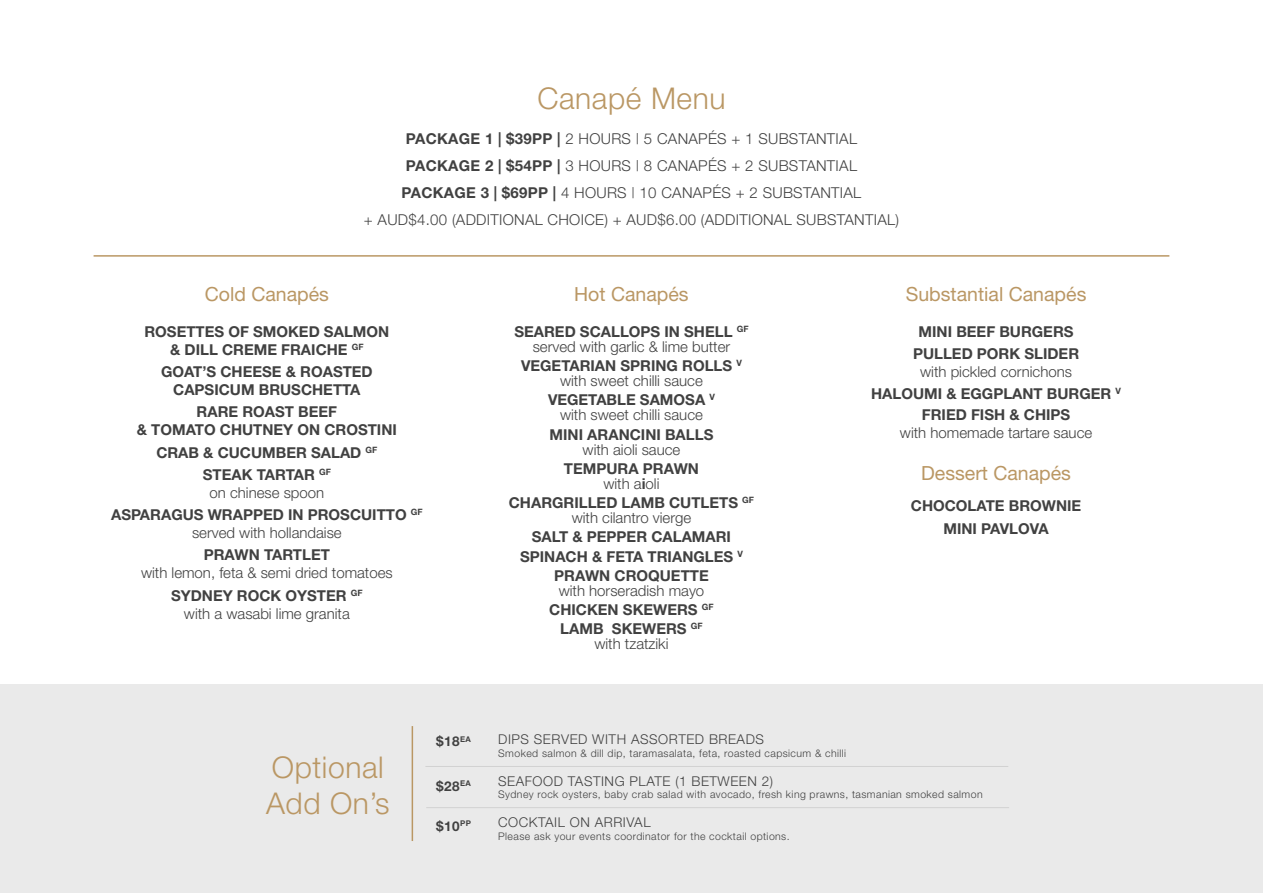
<style>
.page{position:relative;width:1263px;height:893px;background:#fff}
.page>*{position:absolute;margin:0;border:0;box-sizing:border-box;transform-origin:0 0}
.t1{font:300 30px/36px "Helvetica Neue";letter-spacing:.02em;color:#ba9764}
.t2{font:19.5px "Helvetica Neue";color:#ba9764}
.t3{font:700 15px/19.2px "Helvetica Neue";color:#414141;text-align:center}
.t4{font:300 15px/22.2px "Helvetica Neue";color:#414141;text-align:center}
.t5{font:700 15px "Helvetica Neue";letter-spacing:.02em;color:#414141}
.t6{font:300 13.5px "Helvetica Neue";letter-spacing:.04em;color:#414141}
.t7{font:700 13.5px "Helvetica Neue";color:#414141}
.t8{font:300 10.5px "Helvetica Neue";letter-spacing:.04em;color:#414141}
.t9{font:700 8.7px "Helvetica Neue";color:#414141}
.s1{font-weight:300}
.s2{font-weight:700}
</style>
<div class="page">
<hr style="left:94px;top:255px;width:1075px;height:2px;background:#ba9764">
<div style="left:0;top:685px;width:1263px;height:208px;background:#eaeaea"></div>
<hr style="left:412px;top:726px;width:1px;height:115px;background:#ba9764">
<hr style="left:425px;top:766px;width:583px;height:1px;background:#d2d2d2">
<hr style="left:426px;top:807px;width:583px;height:1px;background:#d2d2d2">
<h1 class="t1" style="left:537px;top:79px;width:190px">Canapé Menu</h1>
<p class="t5" style="left:406px;top:130px;width:263px">PACKAGE 1 | $39PP | <span class="s1">2 HOURS | 5 canap</span></p>
<p class="t4" style="left:708px;top:127px;width:61px">és + 1 substantial</p>
<p class="t5" style="left:406px;top:157px;width:263px">PACKAGE 2 | $54PP | <span class="s1">3 HOURS | 8 canap</span></p>
<p class="t4" style="left:708px;top:154px;width:61px">és + 2 substantial</p>
<p class="t5" style="left:402px;top:184px;width:271px">PACKAGE 3 | $69PP | <span class="s1">4 HOURS | 10 canap</span></p>
<p class="t4" style="left:712px;top:181px;width:61px">és + 2 substantial</p>
<p class="t4" style="left:364px;top:208px;width:102px">+ AUD$4.00 (additional</p>
<p class="t4" style="left:548px;top:208px;width:11px">choice</p>
<p class="t4" style="left:604px;top:208px;width:111px">) + AUD$6.00 (additional</p>
<p class="t4" style="left:796px;top:208px;width:20px">Substantial</p>
<p class="t4" style="left:895px;top:208px;width:5px">)</p>
<h2 class="t2" style="left:205px;top:282px;width:126px">Cold Canapés</h2>
<p class="t3" style="left:144px;top:322px;width:11px">ROSETTES</p>
<p class="t3" style="left:228px;top:322px;width:37px">OF SMOKED</p>
<p class="t3" style="left:324px;top:322px;width:12px">SALMON</p>
<p class="t3" style="left:170px;top:340px;width:24px">&amp; DILL</p>
<p class="t3" style="left:222px;top:340px;width:12px">CREME</p>
<p class="t3" style="left:281px;top:340px;width:19px">FRAIC</p>
<p class="t3" style="left:327px;top:340px;width:38px">HE <sup>GF</sup></p>
<p class="t3" style="left:161px;top:362px;width:12px">GOAT</p>
<p class="t3" style="left:202px;top:362px;width:51px">’S CHEESE</p>
<p class="t3" style="left:286px;top:362px;width:26px">&amp; ROASTED</p>
<p class="t3" style="left:173px;top:380px;width:11px">CAPSICUM</p>
<p class="t3" style="left:259px;top:380px;width:22px">BRUSC</p>
<p class="t3" style="left:312px;top:380px;width:22px">HETTA</p>
<p class="t3" style="left:197px;top:402px;width:12px">RARE</p>
<p class="t3" style="left:242px;top:402px;width:12px">ROAST</p>
<p class="t3" style="left:298px;top:402px;width:40px">BEEF</p>
<p class="t3" style="left:137px;top:420px;width:27px">&amp; TOMATO</p>
<p class="t3" style="left:220px;top:420px;width:34px">CHUTNE</p>
<p class="t3" style="left:283px;top:420px;width:51px">Y ON CROSTINI</p>
<p class="t3" style="left:156px;top:442px;width:222px">CRAB &amp; CUCUMBER SALAD <sup>GF</sup></p>
<p class="t3" style="left:203px;top:465px;width:11px">STEAK</p>
<p class="t3" style="left:257px;top:465px;width:11px">TARTAR</p>
<p class="t9" style="left:319px;top:466px;width:13px">GF</p>
<p class="t4" style="left:209px;top:481px;width:116px">on chinese spoon</p>
<p class="t3" style="left:111px;top:505px;width:12px">ASPARAGUS</p>
<p class="t3" style="left:208px;top:505px;width:26px">WRAPPED</p>
<p class="t3" style="left:288px;top:505px;width:31px">IN PROSCUITTO</p>
<p class="t9" style="left:411px;top:507px;width:13px">GF</p>
<p class="t4" style="left:192px;top:521px;width:151px">served with hollandaise</p>
<p class="t3" style="left:204px;top:545px;width:12px">PRA</p>
<p class="t3" style="left:235px;top:545px;width:40px">WN TARTLET</p>
<p class="t4" style="left:141px;top:562px;width:253px">with lemon, feta &amp; semi dried tomatoes<br><span class="s2">SYDNEY ROCK OYSTER</span> <sup>GF</sup></p>
<p class="t4" style="left:184px;top:602px;width:167px">with a wasabi lime granita</p>
<h2 class="t2" style="left:574px;top:282px;width:116px">Hot Canapés</h2>
<p class="t4" style="left:514px;top:324px;width:235px;line-height:15px"><span class="s2">SEARED SCALLOPS IN SHELL</span> <sup>GF </sup>served with garlic &amp; lime butter</p>
<p class="t3" style="left:521px;top:356px;width:11px">VEGETARIAN</p>
<p class="t3" style="left:620px;top:356px;width:11px">SPRING</p>
<p class="t3" style="left:682px;top:356px;width:11px">ROLLS</p>
<p class="t9" style="left:736px;top:358px;width:7px">V</p>
<p class="t4" style="left:548px;top:371px;width:168px;line-height:19.2px">with sweet chilli sauce<br><span class="s2">VEGETABLE SAMOSA</span> <sup>V</sup></p>
<p class="t4" style="left:560px;top:404px;width:144px">with sweet chilli sauce</p>
<p class="t3" style="left:549px;top:424px;width:165px">MINI ARANCINI BALLS</p>
<p class="t4" style="left:583px;top:438px;width:99px">with aioli sauce</p>
<p class="t3" style="left:564px;top:459px;width:12px">TEMPURA</p>
<p class="t3" style="left:643px;top:459px;width:12px">PRA</p>
<p class="t3" style="left:674px;top:459px;width:25px">WN</p>
<p class="t4" style="left:603px;top:472px;width:58px">with a<span class="s2">I</span>oli</p>
<p class="t3" style="left:509px;top:493px;width:33px">CHARGRILLED</p>
<p class="t3" style="left:622px;top:493px;width:12px">LAM</p>
<p class="t3" style="left:654px;top:493px;width:26px">B CUTLETS</p>
<p class="t9" style="left:742px;top:495px;width:13px">GF</p>
<p class="t4" style="left:572px;top:506px;width:121px">with cilantro vierge</p>
<p class="t3" style="left:532px;top:527px;width:10px">SALT</p>
<p class="t3" style="left:572px;top:527px;width:26px">&amp; PEPPER</p>
<p class="t3" style="left:651px;top:527px;width:11px">CALAMARI</p>
<p class="t3" style="left:520px;top:546px;width:11px">SPINAC</p>
<p class="t3" style="left:577px;top:546px;width:49px">H &amp; FETA</p>
<p class="t3" style="left:648px;top:546px;width:11px">TRIANGLES</p>
<p class="t9" style="left:737px;top:548px;width:7px">V</p>
<p class="t3" style="left:554px;top:566px;width:156px">PRAWN CROQUETTE</p>
<p class="t3" style="left:549px;top:581px;width:165px"><span class="s1">with horseradish mayo<br></span>CHICKEN SKEWERS <sup>GF<br></sup>LAMB SKEWERS <sup>GF</sup></p>
<p class="t4" style="left:594px;top:633px;width:76px">with tzatziki</p>
<h2 class="t2" style="left:906px;top:282px;width:182px">Substantial Canapés</h2>
<p class="t3" style="left:918px;top:322px;width:9px">MINI</p>
<p class="t3" style="left:913px;top:320px;width:168px;line-height:22.2px;text-align:left;text-indent:43px">BEEF BURGERS<br>PULLED PORK SLIDER</p>
<p class="t4" style="left:920px;top:360px;width:153px">with pickled cornichons</p>
<p class="t3" style="left:871px;top:384px;width:22px">HALOUMI</p>
<p class="t3" style="left:946px;top:384px;width:26px">&amp; EGGPLANT</p>
<p class="t3" style="left:1047px;top:384px;width:23px">BURGER</p>
<p class="t9" style="left:1115px;top:386px;width:7px">V</p>
<p class="t3" style="left:922px;top:405px;width:19px">FRIED</p>
<p class="t3" style="left:971px;top:405px;width:84px">FISH &amp; CHIPS</p>
<p class="t4" style="left:900px;top:422px;width:194px">with homemade tartare sauce</p>
<h2 class="t2" style="left:921px;top:461px;width:151px">Dessert Canapés</h2>
<p class="t3" style="left:911px;top:496px;width:35px">CHOCO</p>
<p class="t3" style="left:968px;top:496px;width:10px">LATE</p>
<p class="t3" style="left:1009px;top:496px;width:57px">BROWNIE</p>
<p class="t3" style="left:943px;top:518px;width:9px">MINI</p>
<p class="t3" style="left:981px;top:518px;width:11px">PAVLOVA</p>
<h1 class="t1" style="left:266px;top:749px;width:125px">Optional<br>Add On’s</h1>
<p class="t7" style="left:436px;top:733px;width:36px">$18<sup>EA</sup></p>
<p class="t7" style="left:436px;top:777px;width:36px">$28<sup>EA</sup></p>
<p class="t7" style="left:436px;top:818px;width:31px">$10<sup>PP</sup></p>
<p class="t6" style="left:498px;top:731px;width:267px">DIPS SERVED WITH ASSORTED BREADS</p>
<p class="t8" style="left:498px;top:747px;width:349px">Smoked salmon &amp; dill dip, taramasalata, feta, roasted capsicum &amp; chilli</p>
<p class="t6" style="left:498px;top:773px;width:276px">SEAFOOD TASTING PLATE (1 BETWEEN 2)</p>
<p class="t8" style="left:498px;top:788px;width:486px">Sydney rock oysters, baby crab salad with avocado, fresh king prawns, tasmanian smoked salmon</p>
<p class="t6" style="left:498px;top:814px;width:154px">COCKTAIL ON ARRIVAL</p>
<p class="t8" style="left:498px;top:830px;width:293px">Please ask your events coordinator for the cocktail options.</p>
</div>
